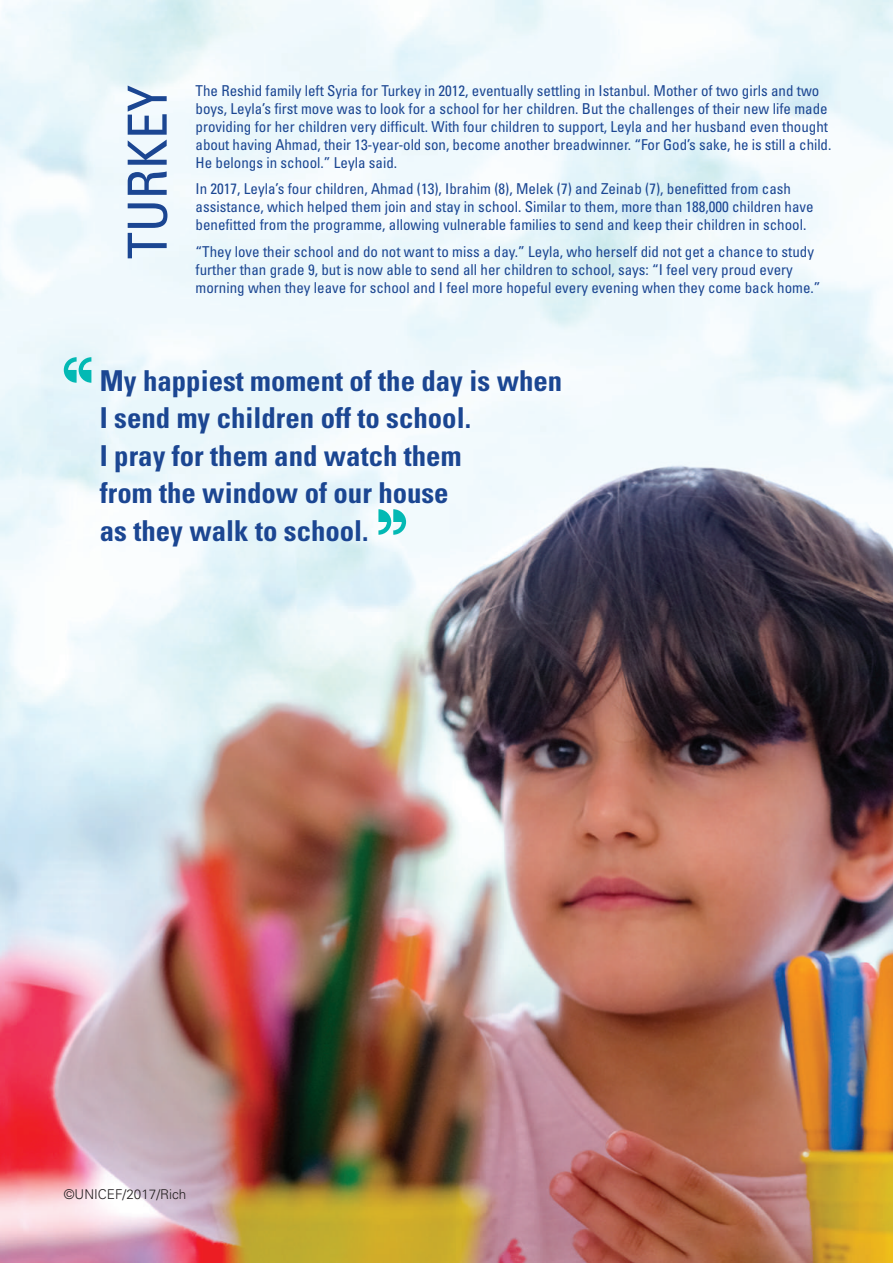
<style>
.page{position:relative;width:893px;height:1263px;background:#fff}
.page>*{position:absolute;margin:0;border:0;box-sizing:border-box;transform-origin:0 0}
.t1{font:condensed 54px "Univers LT Std";color:#1b4692}
.t2{font:700 condensed 28.8px/37.5px "Univers LT Std";color:#1b4692}
.t3{font:condensed 15px/18px "Univers LT Std";color:#1b4692}
.t4{font:300 13.5px "Univers";color:#231f20}
</style>
<div class="page">
<img style="left:0;top:0;width:893px;height:1263px">
<svg style="left:378px;top:509px;width:28px;height:26px"></svg>
<svg style="left:64px;top:357px;width:27px;height:26px"></svg>
<h1 class="t1" style="left:113px;top:259px;width:176px;rotate:-90deg">TURKEY</h1>
<p class="t3" style="left:196px;top:81px;width:637px">The Reshid family left Syria for Turkey in 2012, eventually settling in Istanbul. Mother of two girls and two boys, Leyla’s first move was to look for a school for her children. But the challenges of their new life made providing for her children very difficult. With four children to support, Leyla and her husband even thought about having Ahmad, their 13-year-old son, become another breadwinner. “For God’s sake, he is still a child.<br>He belongs in school.” Leyla said.</p>
<p class="t3" style="left:196px;top:180px;width:620px">In 2017, Leyla’s four children, Ahmad (13), Ibrahim (8), Melek (7) and Zeinab (7), benefitted from cash assistance, which helped them join and stay in school. Similar to them, more than 188,000 children have benefitted from the programme, allowing vulnerable families to send and keep their children in school.</p>
<p class="t3" style="left:196px;top:242px;width:626px">“They love their school and do not want to miss a day.” Leyla, who herself did not get a chance to study further than grade 9, but is now able to send all her children to school, says: “I feel very proud every morning when they leave for school and I feel more hopeful every evening when they come back home.”</p>
<h2 class="t2" style="left:100px;top:362px;width:464px">My happiest moment of the day is when<br>I send my children off to school.<br>I pray for them and watch them<br>from the window of our house<br>as they walk to school.</h2>
<p class="t4" style="left:64px;top:1186px;width:124px">©UNICEF/2017/Rich</p>
</div>
